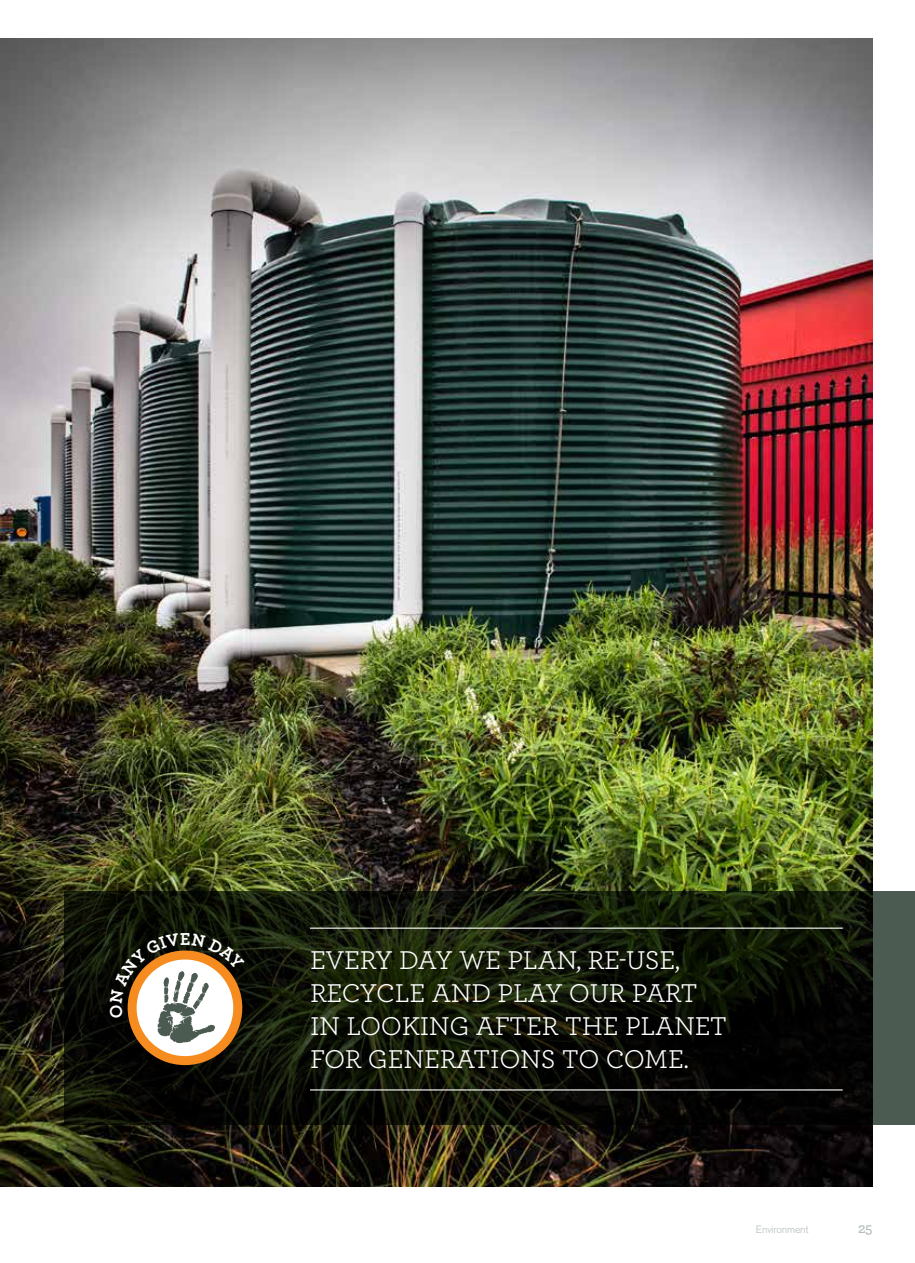
<style>
.page{position:relative;width:915px;height:1263px;background:#fff}
.page>*{position:absolute;margin:0;border:0;box-sizing:border-box;transform-origin:0 0}
.t1{font:27px/33px "Archer";letter-spacing:-.01em;color:#fff}
.t2{font:600 15px "Archer";color:#b5bfb9}
.t3{font:300 10.5px "Akzidenz Grotesk BE";letter-spacing:-.02em;color:#b5bfb9}
</style>
<div class="page">
<img style="left:0;top:39px;width:872px;height:1148px">
<svg style="left:64px;top:891px;width:850px;height:234px;background:#12170b"></svg>
<hr style="left:310px;top:927px;width:532px;height:2px;background:#fff">
<hr style="left:310px;top:1089px;width:532px;height:1px;background:#fff">
<svg style="left:132px;top:955px;width:106px;height:105px"></svg>
<div style="left:128px;top:950px;width:114px;height:115px;border:9px solid #f68b1f;border-radius:50%"></div>
<svg style="left:109px;top:933px;width:135px;height:110px"></svg>
<p class="t1" style="left:310px;top:942px;width:418px">EVERY DAY WE PLAN, RE-USE,<br>RECYCLE AND PLAY OUR PART<br>IN LOOKING AFTER THE PLANET<br>FOR G ENERATIONS TO COME.</p>
<p class="t3" style="left:755px;top:1223px;width:54px">Environment</p>
<p class="t2" style="left:858px;top:1217px;width:16px">25</p>
</div>
